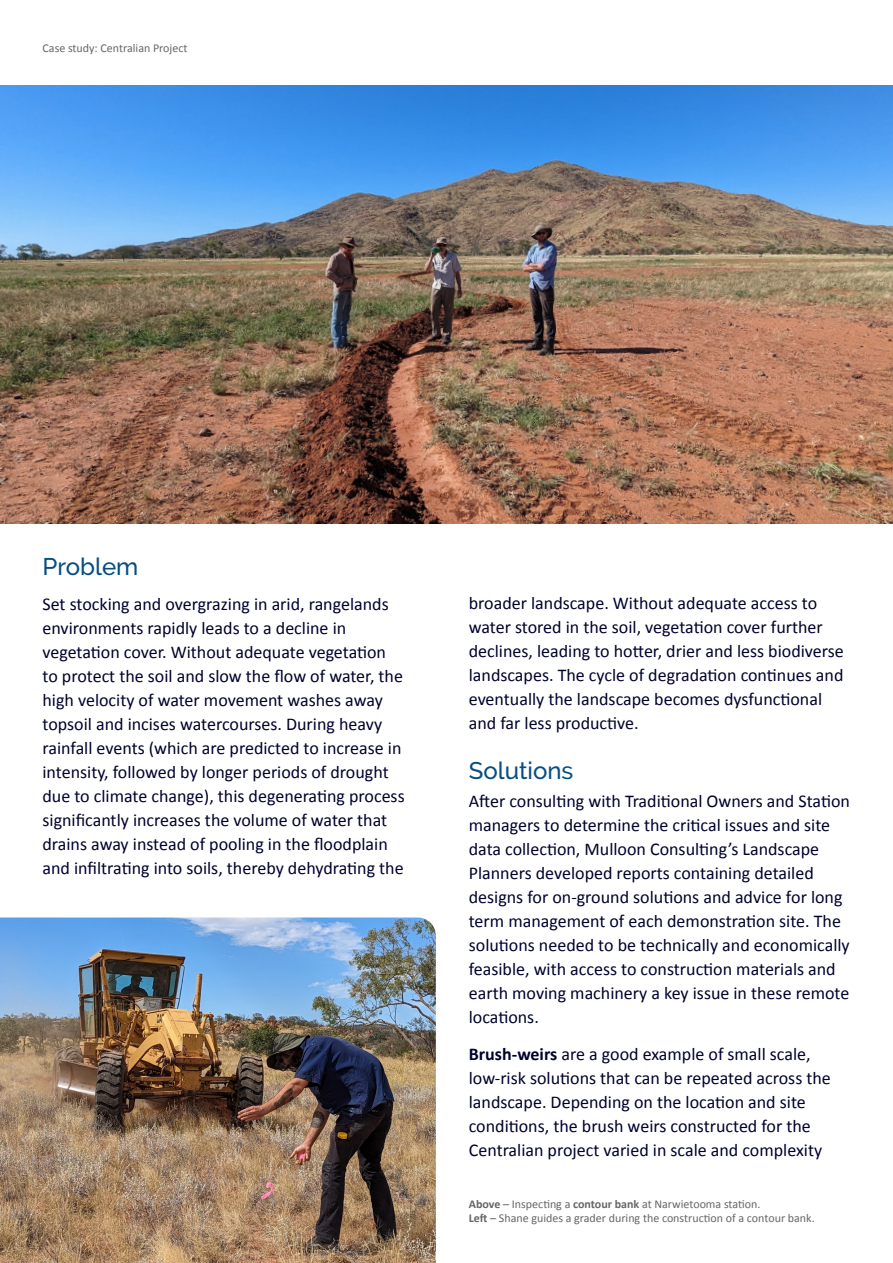
<style>
.page{position:relative;width:893px;height:1263px;background:#fff}
.page>*{position:absolute;margin:0;border:0;box-sizing:border-box;transform-origin:0 0}
.Heading{font:500 24px "Raleway";color:#064d83}
.Body_Copy{font:18px/24px "Calibri";color:#00022d}
.Captions{font:12px "Calibri";color:#656666}
.s1{font-weight:700}
</style>
<div class="page">
<img style="left:0;top:85px;width:893px;height:438px">
<img style="left:0;top:917px;width:436px;height:346px">
<p class="Captions" style="left:43px;top:39px;width:147px">Case study: Centralian Project</p>
<p class="Heading" style="left:43px;top:553px;width:97px">Problem</p>
<p class="Body_Copy" style="left:43px;top:591px;width:364px">Set stocking and overgrazing in arid, rangelands environments rapidly leads to a decline in vegetation cover. Without adequate vegetation to protect the soil and slow the flow of water, the high velocity of water movement washes away topsoil and incises watercourses. During heavy rainfall events (which are predicted to increase in intensity, followed by longer periods of drought due to climate change), this degenerating process significantly increases the volume of water that drains away instead of pooling in the floodplain and infiltrating into soils, thereby dehydrating the</p>
<p class="Body_Copy" style="left:469px;top:590px;width:376px">broader landscape. Without adequate access to water stored in the soil, vegetation cover further declines, leading to hotter, drier and less biodiverse landscapes. The cycle of degradation continues and eventually the landscape becomes dysfunctional and far less productive.</p>
<p class="Heading" style="left:469px;top:756px;width:106px">Solutions</p>
<p class="Body_Copy" style="left:469px;top:788px;width:383px">After consulting with Traditional Owners and Station managers to determine the critical issues and site data collection, Mulloon Consulting’s Landscape Planners developed reports containing detailed designs for on-ground solutions and advice for long term management of each demonstration site. The solutions needed to be technically and economically feasible, with access to construction materials and earth moving machinery a key issue in these remote locations.</p>
<p class="Body_Copy" style="left:469px;top:1041px;width:364px"><span class="s1">Brush-weirs</span> are a good example of small scale, low-risk solutions that can be repeated across the landscape. Depending on the location and site conditions, the brush weirs constructed for the Centralian project varied in scale and complexity</p>
<p class="Captions" style="left:469px;top:1196px;width:293px"><span class="s1">Above</span> – Inspecting a <span class="s1">contour bank</span> at Narwietooma station.</p>
<p class="Captions" style="left:469px;top:1210px;width:347px"><span class="s1">Left</span> – Shane guides a grader during the construction of a contour bank.</p>
</div>
